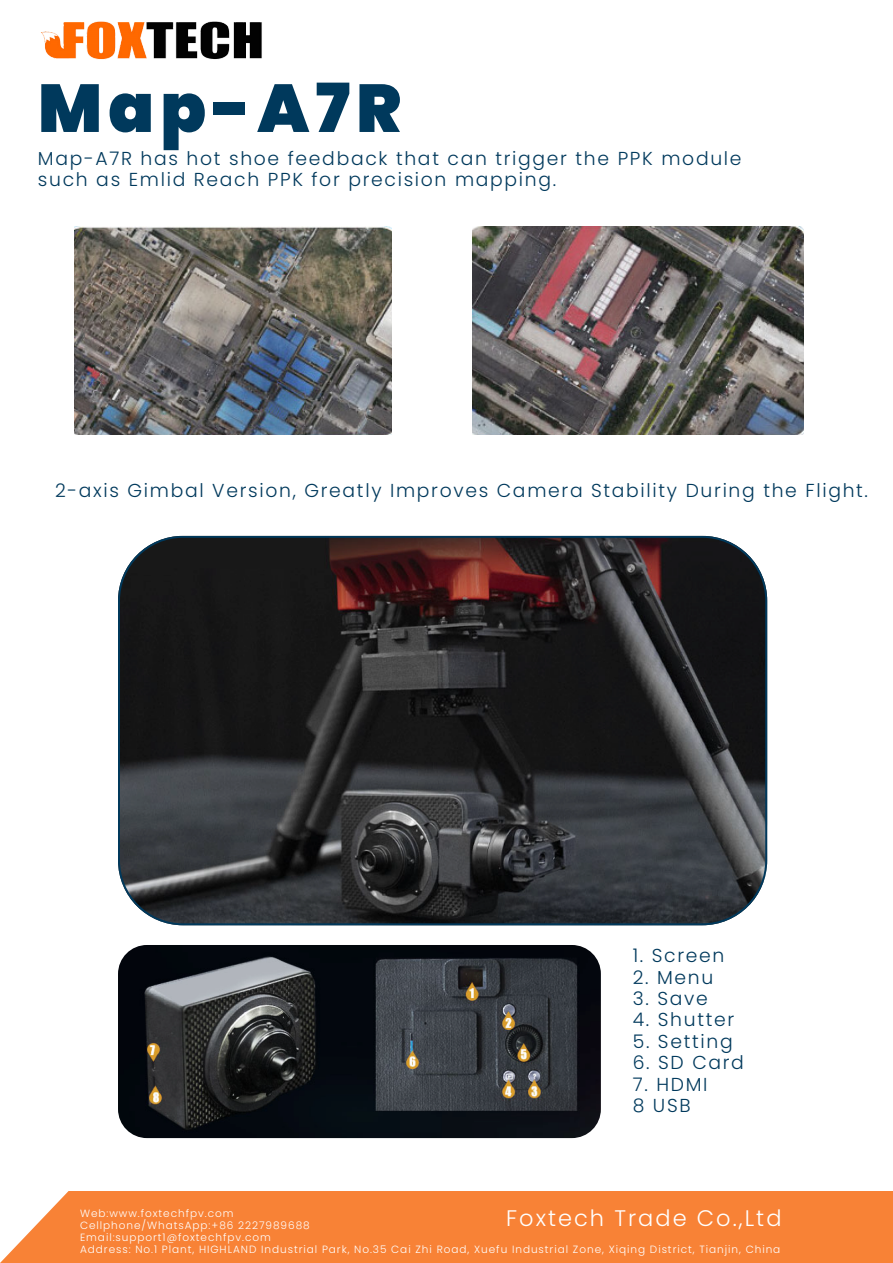
<style>
.page{position:relative;width:893px;height:1263px;background:#fff}
.page>*{position:absolute;margin:0;border:0;box-sizing:border-box;transform-origin:0 0}
.t1{font:900 67.5px "Poppins";letter-spacing:.09em;color:#00395c}
.t2{font:300 22.5px "Poppins";letter-spacing:.09em;color:#fff}
.t3{font:300 18.75px "Poppins";letter-spacing:.09em;color:#00395c}
.t4{font:300 10.5px "Poppins";letter-spacing:.09em;color:#fff}
</style>
<div class="page">
<img style="left:74px;top:227px;width:317px;height:208px">
<img style="left:473px;top:227px;width:331px;height:208px">
<svg style="left:118px;top:536px;width:649px;height:389px"></svg>
<img style="left:118px;top:945px;width:483px;height:193px;border-radius:29px">
<img style="left:41px;top:21px;width:221px;height:39px">
<div style="left:0;top:1191px;width:893px;height:72px;background:#f88236"></div>
<p class="t1" style="left:38px;top:61px;width:365px">Map-A7R</p>
<p class="t3" style="left:38px;top:145px;width:705px">Map-A7R has hot shoe feedback that can trigger the PPK module</p>
<p class="t3" style="left:38px;top:166px;width:520px">such as Emlid Reach PPK for precision mapping.</p>
<p class="t3" style="left:55px;top:477px;width:814px">2-axis Gimbal Version, Greatly Improves Camera Stability During the Flight.</p>
<p class="t3" style="left:633px;top:942px;width:93px">1. Screen</p>
<p class="t3" style="left:633px;top:964px;width:82px">2. Menu</p>
<p class="t3" style="left:633px;top:985px;width:76px">3. Save</p>
<p class="t3" style="left:633px;top:1007px;width:103px">4. Shutter</p>
<p class="t3" style="left:633px;top:1028px;width:101px">5. Setting</p>
<p class="t3" style="left:633px;top:1049px;width:113px">6. SD Card</p>
<p class="t3" style="left:633px;top:1071px;width:76px">7. HDMI</p>
<p class="t3" style="left:633px;top:1092px;width:59px">8 USB</p>
<p class="t2" style="left:506px;top:1202px;width:277px">Foxtech Trade Co.,Ltd</p>
<p class="t4" style="left:80px;top:1206px;width:155px">Web:www.foxtechfpv.com</p>
<p class="t4" style="left:80px;top:1218px;width:231px">Cellphone/WhatsApp:+86 2227989688</p>
<p class="t4" style="left:80px;top:1230px;width:192px">Email:support1@foxtechfpv.com</p>
<p class="t4" style="left:80px;top:1242px;width:702px">Address: No.1 Plant, HIGHLAND Industrial Park, No.35 Cai Zhi Road, Xuefu Industrial Zone, Xiqing District, Tianjin, China</p>
</div>
